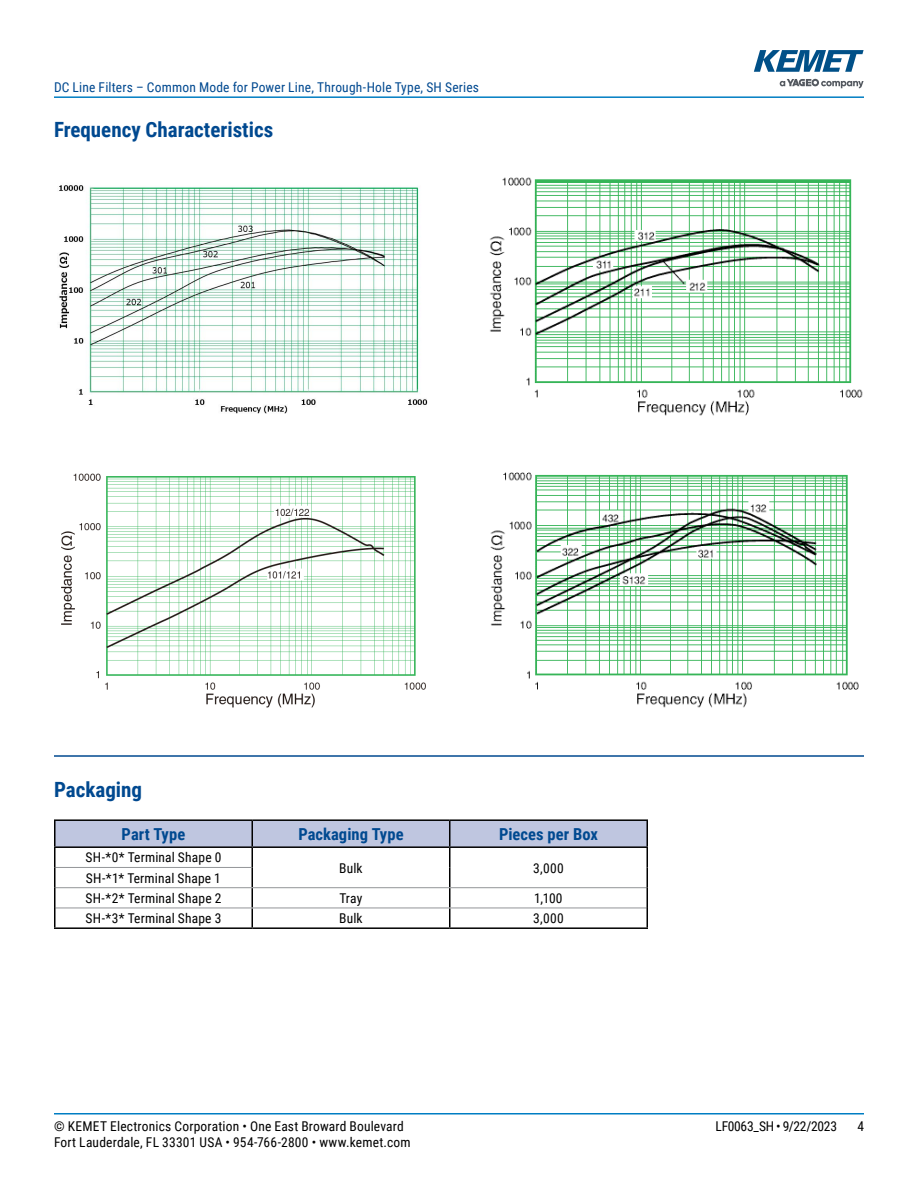
<style>
.page{position:relative;width:918px;height:1188px;background:#fff}
.page>*{position:absolute;margin:0;border:0;box-sizing:border-box;transform-origin:0 0}
.t1{font:700 21px "Roboto Condensed";color:#004990}
.t2{font:700 16.5px "Roboto Condensed";letter-spacing:.005em;color:#004990}
.t3{font:13.5px/20.2px "Roboto Condensed";letter-spacing:.015em;color:#000}
.t4{font:13.5px "Roboto Condensed";letter-spacing:.015em;color:#004990}
.t5{font:13.5px "Roboto Condensed";letter-spacing:-.02em;color:#000}
</style>
<div class="page">
<hr style="left:54px;top:1113px;width:810px;height:2px;background:#007dc3">
<hr style="left:54px;top:96px;width:810px;height:2px;background:#007dc3">
<svg style="left:780px;top:79px;width:84px;height:9px"></svg>
<svg style="left:754px;top:50px;width:110px;height:22px"></svg>
<hr style="left:54px;top:755px;width:810px;height:2px;background:#004990">
<img style="left:59px;top:185px;width:369px;height:229px">
<img style="left:489px;top:177px;width:374px;height:239px">
<img style="left:61px;top:473px;width:365px;height:235px">
<img style="left:490px;top:472px;width:369px;height:236px">
<hr style="left:54px;top:819px;width:198px;height:2px;background:#000">
<hr style="left:252px;top:819px;width:198px;height:2px;background:#000">
<hr style="left:450px;top:819px;width:198px;height:2px;background:#000">
<svg style="left:54px;top:820px;width:594px;height:107px"></svg>
<hr style="left:54px;top:927px;width:198px;height:2px;background:#000">
<hr style="left:252px;top:927px;width:198px;height:2px;background:#000">
<hr style="left:450px;top:927px;width:198px;height:2px;background:#000">
<p class="t4" style="left:54px;top:78px;width:427px">DC Line Filters – Common Mode for Power Line, Through-Hole Type, SH Series</p>
<h1 class="t1" style="left:54px;top:115px;width:221px">Frequency Characteristics</h1>
<h1 class="t1" style="left:54px;top:775px;width:90px">Packaging</h1>
<p class="t2" style="left:122px;top:822px;width:65px">Part Type</p>
<p class="t2" style="left:298px;top:822px;width:107px">Packaging Type</p>
<p class="t2" style="left:499px;top:822px;width:100px">Pieces per Box</p>
<p class="t3" style="left:86px;top:847px;width:137px">SH-*0* Terminal Shape 0</p>
<p class="t3" style="left:339px;top:857px;width:25px">Bulk</p>
<p class="t3" style="left:533px;top:857px;width:32px">3,000</p>
<p class="t3" style="left:86px;top:867px;width:137px">SH-*1* Terminal Shape 1<br>SH-*2* Terminal Shape 2</p>
<p class="t3" style="left:340px;top:887px;width:24px">Tray</p>
<p class="t3" style="left:534px;top:887px;width:30px">1,100</p>
<p class="t3" style="left:86px;top:908px;width:137px">SH-*3* Terminal Shape 3</p>
<p class="t3" style="left:339px;top:908px;width:25px">Bulk</p>
<p class="t3" style="left:533px;top:908px;width:32px">3,000</p>
<p class="t3" style="left:54px;top:1115px;width:351px">© KEMET Electronics Corporation • One East Broward Boulevard</p>
<p class="t5" style="left:716px;top:1116px;width:123px">LF0063_SH • 9/22/2023</p>
<p class="t3" style="left:857px;top:1115px;width:8px">4</p>
<p class="t3" style="left:54px;top:1131px;width:358px">Fort Lauderdale, FL 33301 USA • 954-766-2800 • www.kemet.com</p>
</div>
